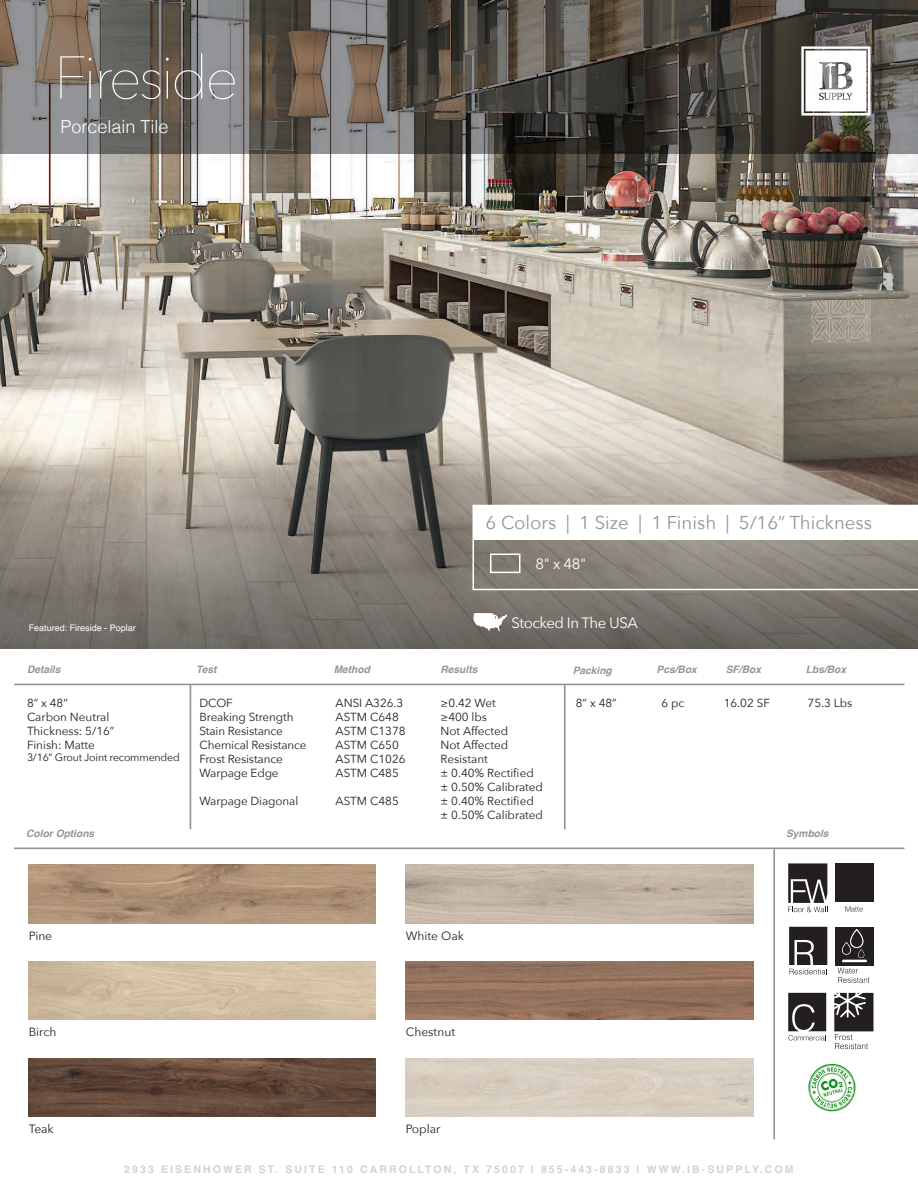
<style>
.page{position:relative;width:918px;height:1188px;background:#fff}
.page>*{position:absolute;margin:0;border:0;box-sizing:border-box;transform-origin:0 0}
.t1{font:200 59.55px "Avenir Next";letter-spacing:-.05em;color:#fff}
.Color_Text{font:18.6px "Avenir Next";color:#939598}
.t2{font:300 18px "Helvetica";color:#fff}
.Color_Text-2{font:15px "Avenir Next";letter-spacing:-.03em;color:#fff}
.COLOR_NAME{font:12px "Avenir Next";color:#231f20}
.t3{font:11.7px "Avenir Next";color:#231f20}
.t4{font:10.65px "Avenir Next";letter-spacing:-.02em;color:#231f20}
.t5{font:700 10.5px "Helvetica";letter-spacing:.2em;color:#d1d2d4}
.t6{font:italic 700 10.2px "Helvetica";color:#939598}
.captions{font:9px "Helvetica";color:#fff}
</style>
<div class="page">
<hr style="left:564px;top:685px;width:2px;height:144px;background:#939598">
<hr style="left:773px;top:849px;width:2px;height:290px;background:#939598">
<hr style="left:14px;top:684px;width:890px;height:1px;background:#939598">
<hr style="left:190px;top:685px;width:1px;height:144px;background:#939598">
<hr style="left:14px;top:848px;width:890px;height:1px;background:#939598">
<img style="left:0;top:154px;width:918px;height:311px">
<svg style="left:0;top:0;width:918px;height:154px;background:#5f5a54"></svg>
<svg style="left:0;top:465px;width:918px;height:184px;background:#888179"></svg>
<svg style="left:801px;top:46px;width:69px;height:70px"></svg>
<svg style="left:472px;top:505px;width:446px;height:85px"></svg>
<svg style="left:789px;top:927px;width:38px;height:47px"></svg>
<svg style="left:788px;top:993px;width:38px;height:47px"></svg>
<svg style="left:788px;top:863px;width:40px;height:49px"></svg>
<div style="left:835px;top:863px;width:39px;height:39px;background:#231f20"></div>
<svg style="left:846px;top:906px;width:17px;height:6px"></svg>
<svg style="left:473px;top:613px;width:34px;height:18px"></svg>
<div style="left:835px;top:927px;width:38px;height:39px;background:#231f20"></div>
<svg style="left:842px;top:929px;width:25px;height:33px"></svg>
<svg style="left:838px;top:968px;width:32px;height:15px"></svg>
<svg style="left:834px;top:993px;width:39px;height:56px"></svg>
<div style="left:490px;top:554px;width:31px;height:19px;border:2px solid #fff"></div>
<img style="left:29px;top:865px;width:347px;height:58px">
<img style="left:29px;top:1058px;width:347px;height:59px">
<img style="left:406px;top:865px;width:347px;height:58px">
<img style="left:406px;top:961px;width:347px;height:58px">
<img style="left:808px;top:1063px;width:48px;height:49px">
<p class="t1" style="left:54px;top:28px;width:186px">Fireside</p>
<p class="t2" style="left:60px;top:111px;width:110px">Porcelain Tile</p>
<p class="captions" style="left:29px;top:621px;width:109px">Featured: Fireside - Poplar</p>
<p class="Color_Text" style="left:486px;top:507px;width:388px">6 Colors | 1 Size | 1 Finish | 5/16” Thickness</p>
<p class="Color_Text-2" style="left:535px;top:551px;width:52px">8" x 48"</p>
<p class="Color_Text-2" style="left:512px;top:610px;width:128px">Stocked In The USA</p>
<p class="t6" style="left:27px;top:661px;width:35px">Details</p>
<p class="t6" style="left:196px;top:661px;width:22px">Test</p>
<p class="t6" style="left:441px;top:661px;width:38px">Results</p>
<p class="t6" style="left:573px;top:662px;width:41px">Packing</p>
<p class="t6" style="left:657px;top:661px;width:42px">Pcs/Box</p>
<p class="t6" style="left:726px;top:661px;width:37px">SF/Box</p>
<p class="t6" style="left:806px;top:661px;width:42px">Lbs/Box</p>
<p class="t6" style="left:334px;top:661px;width:38px">Method</p>
<p class="t3" style="left:27px;top:693px;width:42px">8” x 48”</p>
<p class="t3" style="left:27px;top:707px;width:84px">Carbon Neutral</p>
<p class="t3" style="left:27px;top:721px;width:89px">Thickness: 5/16”</p>
<p class="t3" style="left:27px;top:735px;width:69px">Finish: Matte</p>
<p class="t4" style="left:27px;top:749px;width:154px">3/16” Grout Joint recommended</p>
<p class="t3" style="left:199px;top:693px;width:35px">DCOF</p>
<p class="t3" style="left:199px;top:707px;width:96px">Breaking Strength</p>
<p class="t3" style="left:199px;top:721px;width:85px">Stain Resistance</p>
<p class="t3" style="left:199px;top:735px;width:109px">Chemical Resistance</p>
<p class="t3" style="left:199px;top:749px;width:85px">Frost Resistance</p>
<p class="t3" style="left:199px;top:763px;width:81px">Warpage Edge</p>
<p class="t3" style="left:199px;top:791px;width:100px">Warpage Diagonal</p>
<p class="t3" style="left:336px;top:693px;width:69px">ANSI A326.3</p>
<p class="t3" style="left:336px;top:707px;width:65px">ASTM C648</p>
<p class="t3" style="left:336px;top:721px;width:72px">ASTM C1378</p>
<p class="t3" style="left:336px;top:735px;width:65px">ASTM C650</p>
<p class="t3" style="left:336px;top:749px;width:72px">ASTM C1026</p>
<p class="t3" style="left:336px;top:763px;width:65px">ASTM C485</p>
<p class="t3" style="left:336px;top:791px;width:65px">ASTM C485</p>
<p class="t3" style="left:441px;top:693px;width:57px">≥0.42 Wet</p>
<p class="t3" style="left:441px;top:707px;width:48px">≥400 lbs</p>
<p class="t3" style="left:441px;top:721px;width:69px">Not Affected</p>
<p class="t3" style="left:441px;top:735px;width:69px">Not Affected</p>
<p class="t3" style="left:441px;top:749px;width:49px">Resistant</p>
<p class="t3" style="left:441px;top:763px;width:95px">± 0.40% Rectified</p>
<p class="t3" style="left:441px;top:777px;width:104px">± 0.50% Calibrated</p>
<p class="t3" style="left:441px;top:791px;width:95px">± 0.40% Rectified</p>
<p class="t3" style="left:441px;top:805px;width:104px">± 0.50% Calibrated</p>
<p class="t3" style="left:576px;top:693px;width:42px">8” x 48”</p>
<p class="t3" style="left:661px;top:693px;width:24px">6 pc</p>
<p class="t3" style="left:724px;top:693px;width:48px">16.02 SF</p>
<p class="t3" style="left:808px;top:693px;width:46px">75.3 Lbs</p>
<p class="t6" style="left:26px;top:825px;width:70px">Color Options</p>
<p class="t6" style="left:786px;top:825px;width:44px">Symbols</p>
<p class="COLOR_NAME" style="left:29px;top:925px;width:25px">Pine</p>
<p class="COLOR_NAME" style="left:406px;top:925px;width:60px">White Oak</p>
<p class="COLOR_NAME" style="left:29px;top:1021px;width:29px">Birch</p>
<p class="COLOR_NAME" style="left:406px;top:1021px;width:51px">Chestnut</p>
<p class="COLOR_NAME" style="left:29px;top:1119px;width:27px">Teak</p>
<p class="COLOR_NAME" style="left:406px;top:1119px;width:36px">Poplar</p>
<p class="t5" style="left:124px;top:1163px;width:671px">2933 EISENHOWER ST. SUITE 110 CARROLLTON, TX 75007 | 855-443-8833 | WWW.IB-SUPPLY.COM</p>
</div>
